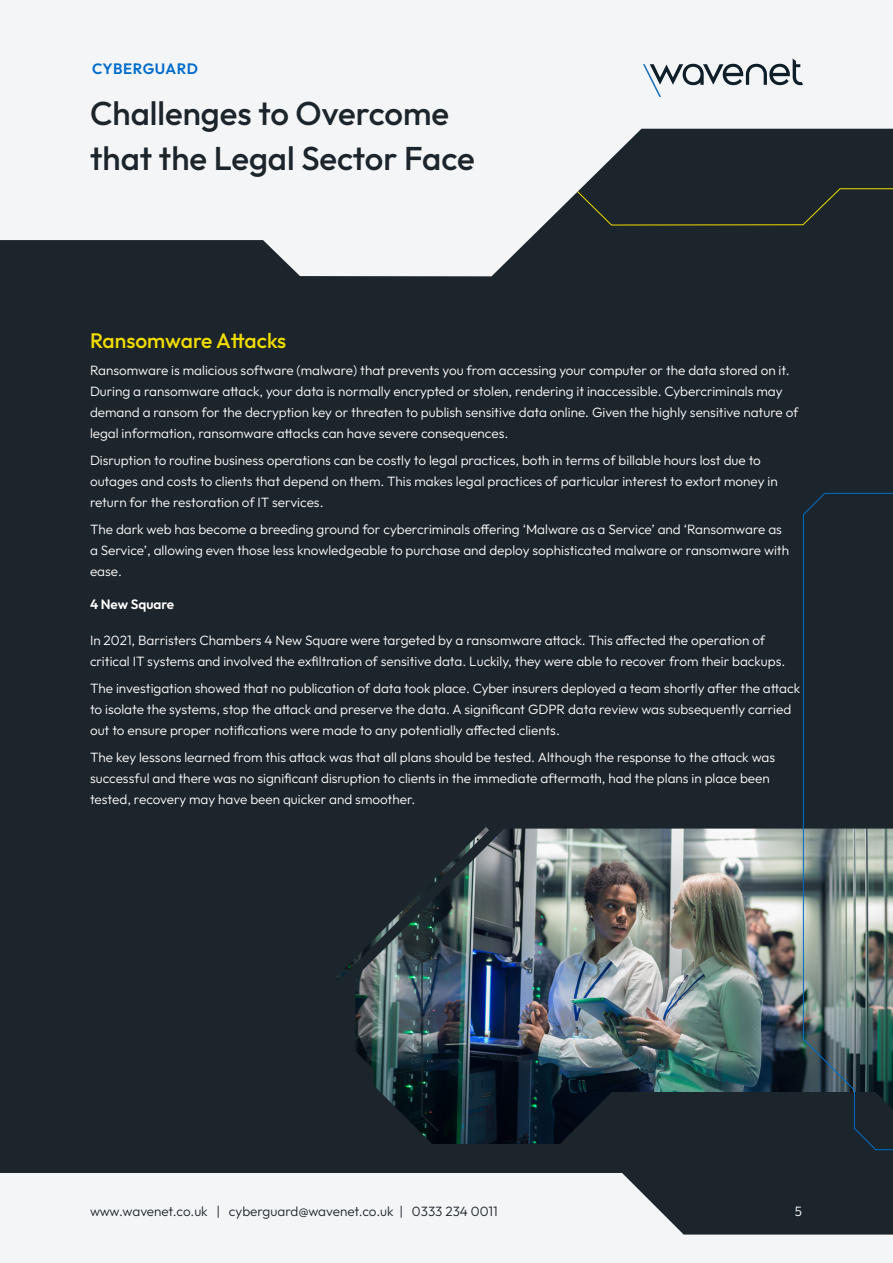
<style>
.page{position:relative;width:893px;height:1263px;background:#1d252c}
.page>*{position:absolute;margin:0;border:0;box-sizing:border-box;transform-origin:0 0}
.t1{font:500 33px/45px "Outfit";color:#1d252c}
.t2{font:500 21px "Outfit";color:#f1dc00}
.t3{font:600 15px "Outfit";letter-spacing:.025em;color:#006dcb}
.Paragraph{font:300 13.5px/21px "Outfit";color:#fff}
.t4{font:300 13.5px "Outfit";color:#1d252c}
.Paragraph-2{font:600 13.5px "Outfit";color:#fff}
</style>
<div class="page">
<svg style="left:0;top:1173px;width:893px;height:90px;fill:#f4f5f7"></svg>
<svg style="left:0;top:0;width:893px;height:276px;fill:#f4f5f7"></svg>
<svg style="left:643px;top:58px;width:160px;height:39px"></svg>
<img style="left:337px;top:827px;width:466px;height:317px">
<svg style="left:803px;top:493px;width:90px;height:657px"></svg>
<h5 class="t3" style="left:92px;top:59px;width:107px">CYBERGUARD</h5>
<h2 class="t1" style="left:90px;top:92px;width:386px">Challenges to Overcome that the Legal Sector Face</h2>
<h3 class="t2" style="left:90px;top:327px;width:198px">Ransomware Attacks</h3>
<p class="Paragraph" style="left:90px;top:360px;width:710px">Ransomware is malicious software (malware) that prevents you from accessing your computer or the data stored on it.<br>During a ransomware attack, your data is normally encrypted or stolen, rendering it inaccessible. Cybercriminals may demand a ransom for the decryption key or threaten to publish sensitive data online. Given the highly sensitive nature of legal information, ransomware attacks can have severe consequences.</p>
<p class="Paragraph" style="left:90px;top:450px;width:689px">Disruption to routine business operations can be costly to legal practices, both in terms of billable hours lost due to outages and costs to clients that depend on them. This makes legal practices of particular interest to extort money in return for the restoration of IT services.</p>
<p class="Paragraph" style="left:90px;top:519px;width:701px">The dark web has become a breeding ground for cybercriminals offering ‘Malware as a Service’ and ‘Ransomware as a Service’, allowing even those less knowledgeable to purchase and deploy sophisticated malware or ransomware with ease.</p>
<p class="Paragraph-2" style="left:90px;top:596px;width:86px">4 New Square</p>
<p class="Paragraph" style="left:90px;top:630px;width:697px">In 2021, Barristers Chambers 4 New Square were targeted by a ransomware attack. This affected the operation of critical IT systems and involved the exfiltration of sensitive data. Luckily, they were able to recover from their backups.</p>
<p class="Paragraph" style="left:90px;top:678px;width:712px">The investigation showed that no publication of data took place. Cyber insurers deployed a team shortly after the attack to isolate the systems, stop the attack and preserve the data. A significant GDPR data review was subsequently carried out to ensure proper notifications were made to any potentially affected clients.</p>
<p class="Paragraph" style="left:90px;top:747px;width:687px">The key lessons learned from this attack was that all plans should be tested. Although the response to the attack was successful and there was no significant disruption to clients in the immediate aftermath, had the plans in place been tested, recovery may have been quicker and smoother.</p>
<p class="t4" style="left:90px;top:1203px;width:409px">www.wavenet.co.uk | cyberguard@wavenet.co.uk | 0333 234 0011</p>
<p class="Paragraph" style="left:795px;top:1201px;width:9px">5</p>
</div>
